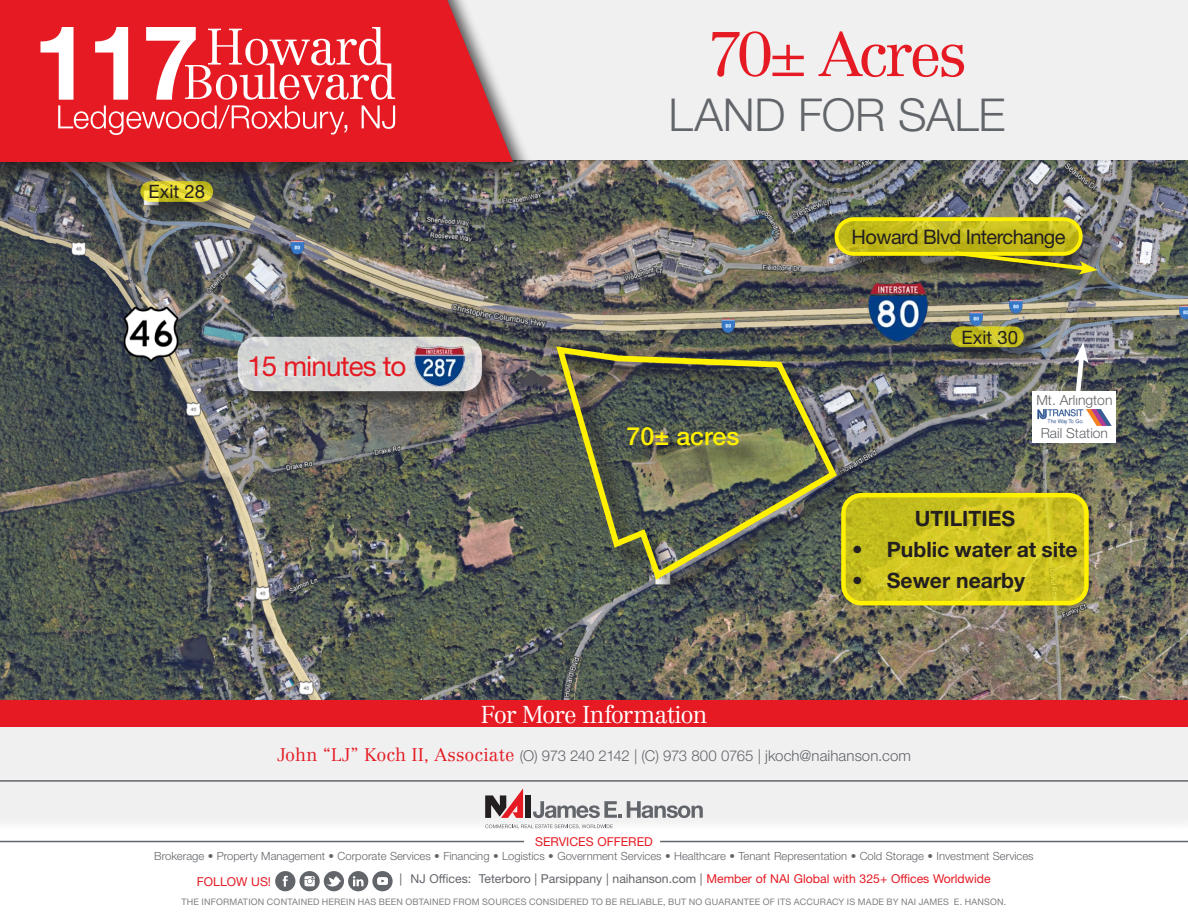
<style>
.page{position:relative;width:1188px;height:918px;background:#fff}
.page>*{position:absolute;margin:0;border:0;box-sizing:border-box;transform-origin:0 0}
.t1{font:300 61.8px "Centennial LT Std";letter-spacing:-.055em;color:#e51a23}
.t2{font:300 45.3px "Helvetica Neue LT Std";letter-spacing:-.005em;color:#62656a}
.t3{font:27.75px "Helvetica Neue LT Std";letter-spacing:-.03em;color:#e51a23}
.t4{font:500 25.05px "Helvetica Neue LT Std";color:#fff101}
.t5{font:300 24px "Centennial LT Std";letter-spacing:-.045em;color:#fff}
.t6{font:700 21.15px "Helvetica Neue LT Std";color:#231f20}
.t7{font:20.1px "Helvetica Neue LT Std";letter-spacing:-.03em;color:#231f20}
.t8{font:18.45px "Helvetica Neue LT Std";color:#231f20}
.t9{font:300 15px "Helvetica Neue LT Std";letter-spacing:.005em;color:#62656a}
.t10{font:300 13.95px "Helvetica Neue LT Std";color:#62656a}
.t11{font:12.3px "Helvetica Neue LT Std";color:#62656a}
.t12{font:12.3px "Helvetica Neue LT Std";color:#e51a23}
.t13{font:300 11.25px "Helvetica Neue LT Std";color:#62656a}
.Property_Headings{font:9px "Helvetica Neue LT Std";letter-spacing:.02em;color:#808083}
.s1{font-family:"Centennial LT Std";font-size:18px;color:#e51a23}
.s2{color:#e51a23}
</style>
<div class="page">
<div style="left:0;top:0;width:1188px;height:829px;background:#f0f0f1"></div>
<div style="left:324px;top:871px;width:20px;height:20px;background:#62656a;border-radius:50%"></div>
<svg style="left:326px;top:876px;width:15px;height:13px"></svg>
<div style="left:275px;top:871px;width:20px;height:20px;background:#62656a;border-radius:50%"></div>
<svg style="left:283px;top:876px;width:5px;height:11px"></svg>
<div style="left:299px;top:871px;width:21px;height:20px;background:#62656a;border-radius:50%"></div>
<svg style="left:304px;top:876px;width:11px;height:10px"></svg>
<div style="left:348px;top:871px;width:20px;height:20px;background:#62656a;border-radius:50%"></div>
<svg style="left:353px;top:876px;width:11px;height:10px"></svg>
<div style="left:372px;top:871px;width:21px;height:20px;background:#62656a;border-radius:50%"></div>
<svg style="left:377px;top:877px;width:11px;height:8px"></svg>
<hr style="left:0;top:841px;width:524px;height:1px;background:#62656a">
<hr style="left:660px;top:841px;width:528px;height:1px;background:#62656a">
<img style="left:0;top:160px;width:1188px;height:540px">
<img style="left:868px;top:298px;width:60px;height:44px">
<img style="left:121px;top:304px;width:61px;height:60px">
<div style="left:1033px;top:391px;width:83px;height:52px;background:#fff"></div>
<img style="left:1037px;top:409px;width:75px;height:17px">
<svg style="left:1072px;top:342px;width:17px;height:49px"></svg>
<div style="left:560px;top:350px;width:300px;height:253px;background:#231f20;opacity:.75"></div>
<img style="left:552px;top:343px;width:289px;height:241px">
<div style="left:631px;top:430px;width:132px;height:39px;background:#231f20;opacity:.75"></div>
<div style="left:953px;top:328px;width:89px;height:38px;background:#231f20;opacity:.75"></div>
<svg style="left:951px;top:326px;width:73px;height:21px"></svg>
<div style="left:143px;top:183px;width:88px;height:37px;background:#231f20;opacity:.75"></div>
<svg style="left:140px;top:181px;width:73px;height:21px"></svg>
<div style="left:239px;top:339px;width:261px;height:70px;background:#231f20;opacity:.75"></div>
<svg style="left:238px;top:337px;width:244px;height:54px;fill:#d5d6d4"></svg>
<img style="left:414px;top:346px;width:50px;height:40px">
<div style="left:838px;top:220px;width:282px;height:78px;background:#231f20;opacity:.75"></div>
<svg style="left:951px;top:249px;width:147px;height:26px"></svg>
<svg style="left:836px;top:219px;width:245px;height:35px;fill:#c3b91a"></svg>
<div style="left:835px;top:217px;width:248px;height:39px;border:4px solid #fff101;border-radius:17px"></div>
<div style="left:525px;top:795px;width:6px;height:23px;background:#231f20"></div>
<svg style="left:485px;top:788px;width:38px;height:30px"></svg>
<svg style="left:533px;top:801px;width:170px;height:17px"></svg>
<svg style="left:485px;top:824px;width:128px;height:5px"></svg>
<svg style="left:843px;top:495px;width:243px;height:108px"></svg>
<div style="left:841px;top:493px;width:248px;height:112px;border:4px solid #fff101;border-radius:18px"></div>
<div style="left:0;top:0;width:535px;height:185px;background:#231f20;opacity:.75"></div>
<svg style="left:0;top:0;width:513px;height:162px;fill:#e51a23"></svg>
<svg style="left:40px;top:27px;width:355px;height:108px"></svg>
<hr style="left:0;top:780px;width:1188px;height:2px;background:#62656a">
<div style="left:0;top:700px;width:1188px;height:28px;background:#e51a23"></div>
<p class="t8" style="left:148px;top:181px;width:58px">Exit 28</p>
<p class="t1" style="left:707px;top:18px;width:261px">70± Acres</p>
<p class="t2" style="left:669px;top:87px;width:338px">LAND FOR SALE</p>
<p class="t7" style="left:852px;top:225px;width:216px">Howard Blvd Interchange</p>
<p class="t3" style="left:247px;top:350px;width:161px">15 minutes to</p>
<p class="t4" style="left:627px;top:421px;width:114px">70± acres</p>
<p class="t5" style="left:481px;top:700px;width:228px">For More Information</p>
<p class="t8" style="left:961px;top:327px;width:58px">Exit 30</p>
<p class="t10" style="left:1036px;top:391px;width:78px">Mt. Arlington</p>
<p class="t10" style="left:1041px;top:425px;width:69px">Rail Station</p>
<p class="t6" style="left:915px;top:505px;width:102px">UTILITIES</p>
<p class="t6" style="left:852px;top:536px;width:227px">• Public water at site</p>
<p class="t6" style="left:852px;top:567px;width:175px">• Sewer nearby</p>
<p class="t9" style="left:277px;top:747px;width:635px"><span class="s1">John “LJ” Koch II, Associate</span> (O) 973 240 2142 | (C) 973 800 0765 | jkoch@naihanson.com</p>
<p class="t12" style="left:535px;top:834px;width:119px">SERVICES OFFERED</p>
<p class="t13" style="left:154px;top:849px;width:881px">Brokerage • Property Management • Corporate Services • Financing • Logistics • Government Services • Healthcare • Tenant Representation • Cold Storage • Investment Services</p>
<p class="t12" style="left:197px;top:874px;width:76px">FOLLOW US!</p>
<p class="t11" style="left:399px;top:872px;width:4px">|</p>
<p class="t11" style="left:411px;top:872px;width:582px">NJ Offices: Teterboro | Parsippany | naihanson.com | <span class="s2">Member of NAI Global with 325+ Offices Worldwide</span></p>
<p class="Property_Headings" style="left:182px;top:896px;width:826px">THE INFORMATION CONTAINED HEREIN HAS BEEN OBTAINED FROM SOURCES CONSIDERED TO BE RELIABLE, BUT NO GUARANTEE OF ITS ACCURACY IS MADE BY NAI JAMES E. HANSON.</p>
</div>
